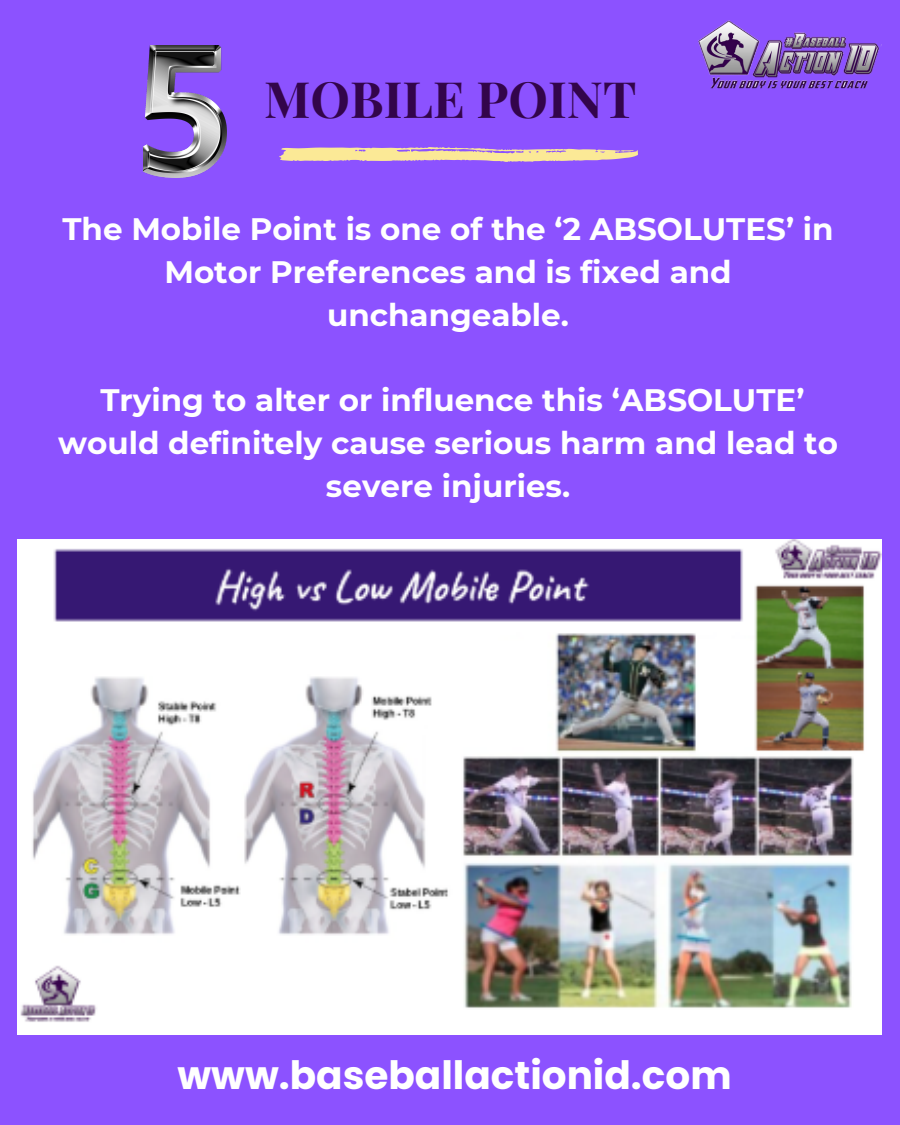
<style>
.page{position:relative;width:900px;height:1125px;background:#8c52ff}
.page>*{position:absolute;margin:0;border:0;box-sizing:border-box;transform-origin:0 0}
.t1{font:700 50px "Playfair Display";color:#33054b}
.t2{font:700 39px "Poppins";color:#fff}
.t3{font:700 31px/42.8px "Montserrat";color:#fff;text-align:center}
</style>
<div class="page">
<svg style="left:279px;top:147px;width:359px;height:15px"></svg>
<img style="left:144px;top:46px;width:83px;height:132px">
<img style="left:18px;top:540px;width:864px;height:495px">
<img style="left:698px;top:20px;width:184px;height:69px">
<h1 class="t1" style="left:264px;top:64px;width:374px">MOBILE POINT</h1>
<p class="t3" style="left:62px;top:208px;width:773px">The Mobile Point is one of the ‘2 ABSOLUTES’ in<br>Motor Preferences and is fixed and unchangeable.</p>
<p class="t3" style="left:58px;top:379px;width:781px">Trying to alter or influence this ‘ABSOLUTE’ would definitely cause serious harm and lead to severe injuries.</p>
<p class="t2" style="left:178px;top:1048px;width:556px">www.baseballactionid.com</p>
</div>
